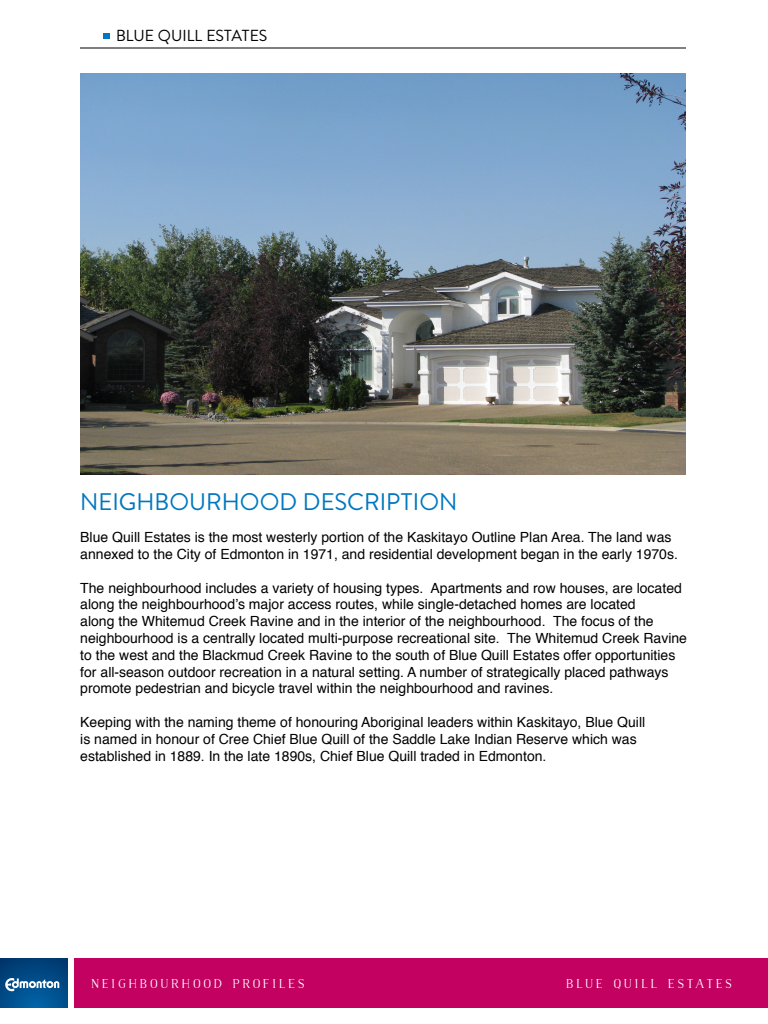
<style>
.page{position:relative;width:768px;height:1024px;background:#fff}
.page>*{position:absolute;margin:0;border:0;box-sizing:border-box;transform-origin:0 0}
.t1{font:24px "Brandon Text";color:#0078bf}
.t2{font:16px "Brandon Text";color:#000}
.t3{font:14px/16.8px "Helvetica";color:#000}
.t4{font:700 12px "Naive";letter-spacing:.2em;color:#fff}
</style>
<div class="page">
<div style="left:0;top:958px;width:68px;height:50px;background:linear-gradient(to bottom,#00396f,#015999)"></div>
<svg style="left:5px;top:978px;width:54px;height:13px"></svg>
<div style="left:74px;top:958px;width:694px;height:50px;background:#c30161"></div>
<hr style="left:80px;top:48px;width:606px;height:1px;background:#000">
<svg style="left:104px;top:34px;width:6px;height:5px"></svg>
<img style="left:80px;top:73px;width:606px;height:402px">
<p class="t2" style="left:116px;top:24px;width:153px">BLUE QUILL ESTATES</p>
<h1 class="t1" style="left:80px;top:485px;width:379px">NEIGHBOURHOOD DESCRIPTION</h1>
<p class="t3" style="left:80px;top:529px;width:599px">Blue Quill Estates is the most westerly portion of the Kaskitayo Outline Plan Area. The land was annexed to the City of Edmonton in 1971, and residential development began in the early 1970s.</p>
<p class="t3" style="left:80px;top:580px;width:608px">The neighbourhood includes a variety of housing types. Apartments and row houses, are located along the neighbourhood’s major access routes, while single-detached homes are located<br>along the Whitemud Creek Ravine and in the interior of the neighbourhood. The focus of the neighbourhood is a centrally located multi-purpose recreational site. The Whitemud Creek Ravine to the west and the Blackmud Creek Ravine to the south of Blue Quill Estates offer opportunities for all-season outdoor recreation in a natural setting. A number of strategically placed pathways promote pedestrian and bicycle travel within the neighbourhood and ravines.</p>
<p class="t3" style="left:80px;top:714px;width:566px">Keeping with the naming theme of honouring Aboriginal leaders within Kaskitayo, Blue Quill is named in honour of Cree Chief Blue Quill of the Saddle Lake Indian Reserve which was established in 1889. In the late 1890s, Chief Blue Quill traded in Edmonton.</p>
<p class="t4" style="left:91px;top:976px;width:215px">NEIGHBOURHOOD PROFILES</p>
<p class="t4" style="left:566px;top:976px;width:167px">BLUE QUILL ESTATES</p>
</div>
